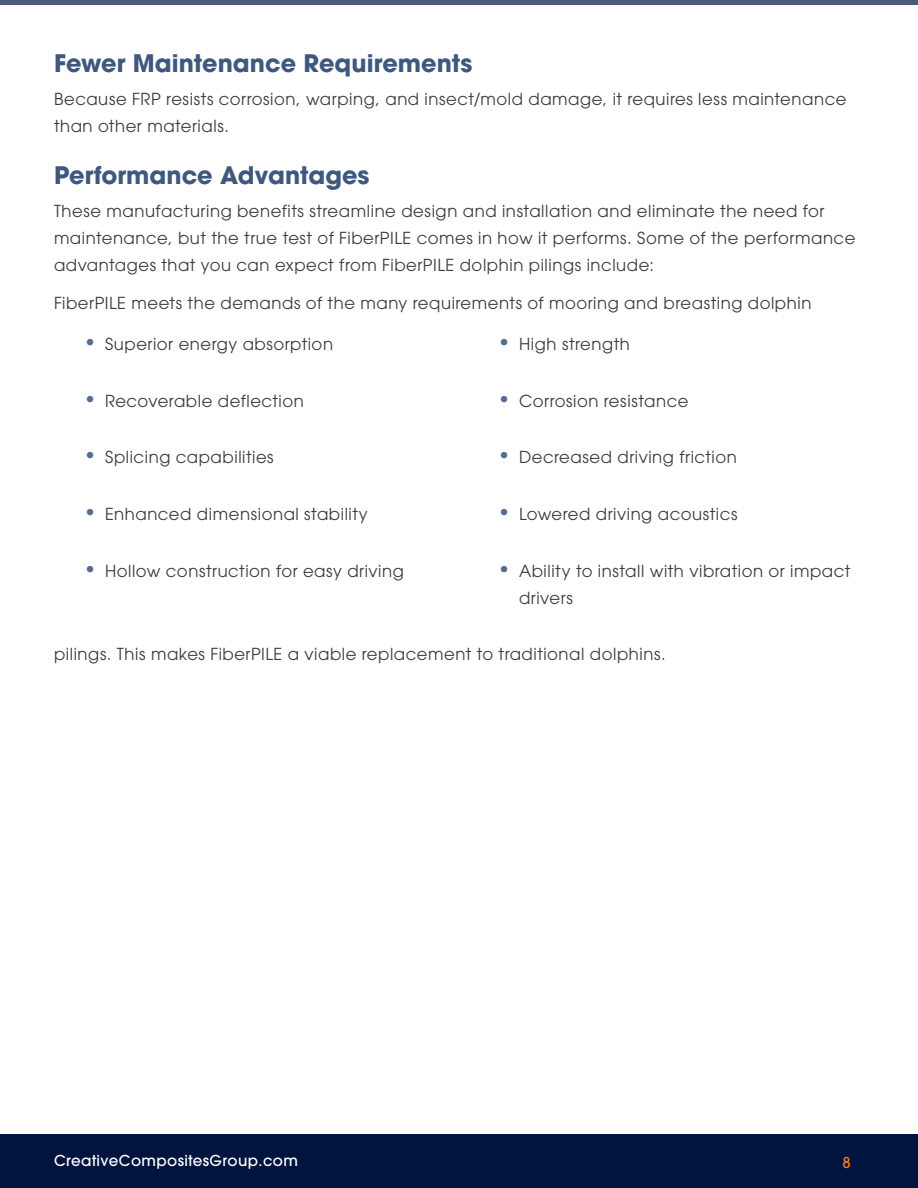
<style>
.page{position:relative;width:918px;height:1188px;background:#fff}
.page>*{position:absolute;margin:0;border:0;box-sizing:border-box;transform-origin:0 0}
.t1{font:700 24px "ITC Avant Garde Pro";color:#3e587e}
.body{font:16.5px/27px "ITC Avant Garde Pro";letter-spacing:.035em;color:#3a3d3d}
.t2{font:500 15px "ITC Avant Garde Pro";letter-spacing:.025em;color:#fff}
.t3{font:500 15px "ITC Avant Garde Pro";color:#f47920}
.s1{font-size:21px;color:#566c90}
</style>
<div class="page">
<div style="left:0;top:1134px;width:918px;height:54px;background:#00143f"></div>
<hr style="left:0;top:0;width:918px;height:4px;background:#4d5a78">
<p class="t1" style="left:54px;top:47px;width:420px">Fewer Maintenance Requirements</p>
<p class="body" style="left:54px;top:85px;width:794px">Because FRP resists corrosion, warping, and insect/mold damage, it requires less maintenance than other materials.</p>
<p class="t1" style="left:54px;top:159px;width:317px">Performance Advantages</p>
<p class="body" style="left:54px;top:198px;width:803px">These manufacturing benefits streamline design and installation and eliminate the need for maintenance, but the true test of FiberPILE comes in how it performs. Some of the performance advantages that you can expect from FiberPILE dolphin pilings include:</p>
<p class="body" style="left:54px;top:289px;width:759px">FiberPILE meets the demands of the many requirements of mooring and breasting dolphin</p>
<p class="body" style="left:84px;top:330px;width:251px"><span class="s1">•</span> Superior energy absorption</p>
<p class="body" style="left:498px;top:330px;width:134px"><span class="s1">•</span> High strength</p>
<p class="body" style="left:84px;top:387px;width:222px"><span class="s1">•</span> Recoverable deflection</p>
<p class="body" style="left:498px;top:387px;width:192px"><span class="s1">•</span> Corrosion resistance</p>
<p class="body" style="left:84px;top:444px;width:191px"><span class="s1">•</span> Splicing capabilities</p>
<p class="body" style="left:498px;top:444px;width:241px"><span class="s1">•</span> Decreased driving friction</p>
<p class="body" style="left:84px;top:500px;width:286px"><span class="s1">•</span> Enhanced dimensional stability</p>
<p class="body" style="left:498px;top:500px;width:241px"><span class="s1">•</span> Lowered driving acoustics</p>
<p class="body" style="left:84px;top:557px;width:322px"><span class="s1">•</span> Hollow construction for easy driving</p>
<p class="body" style="left:519px;top:557px;width:333px;text-indent:-21px"><span class="s1">•</span> Ability to install with vibration or impact drivers</p>
<p class="body" style="left:54px;top:640px;width:613px">pilings. This makes FiberPILE a viable replacement to traditional dolphins.</p>
<p class="t2" style="left:54px;top:1151px;width:245px">CreativeCompositesGroup.com</p>
<p class="t3" style="left:842px;top:1153px;width:10px">8</p>
</div>
